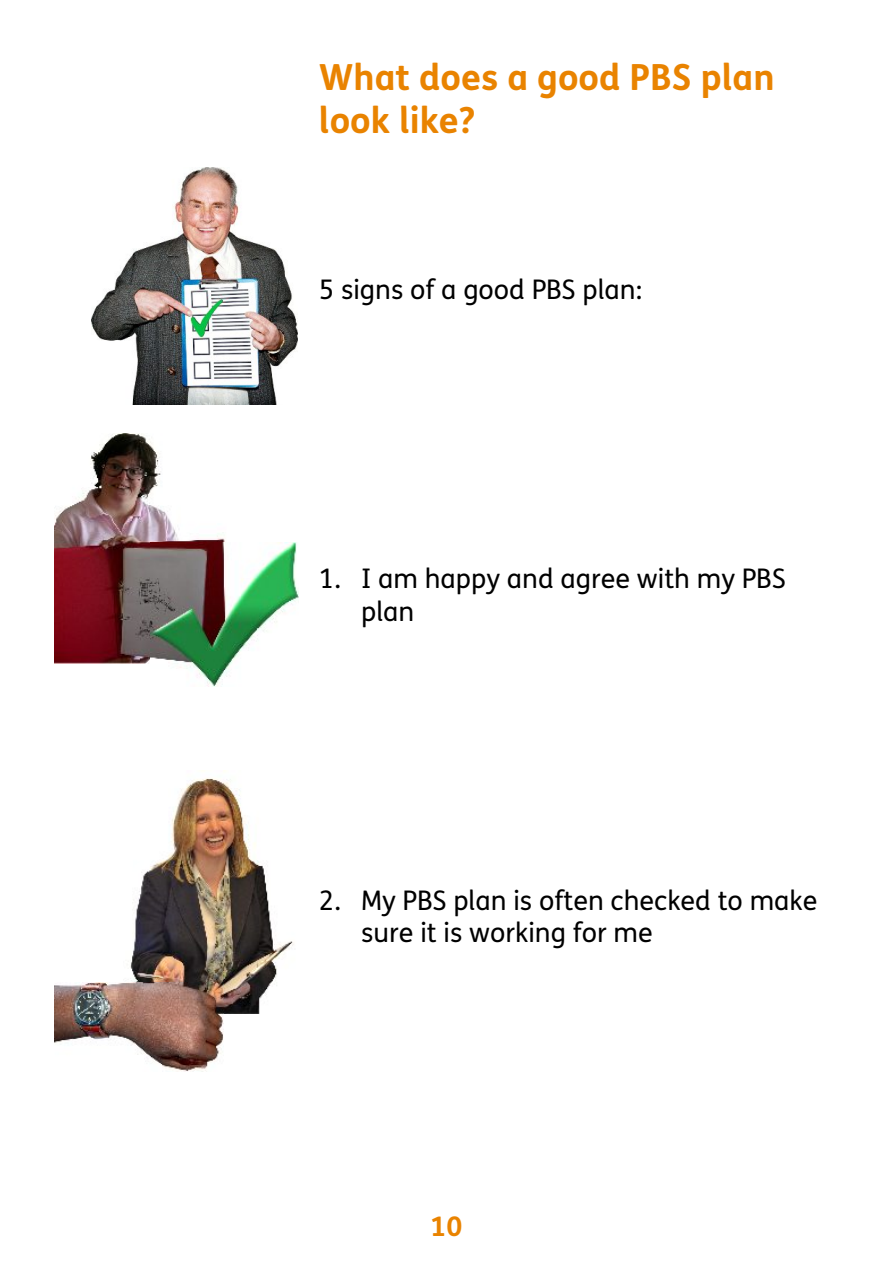
<style>
.page{position:relative;width:893px;height:1263px;background:#fff}
.page>*{position:absolute;margin:0;border:0;box-sizing:border-box;transform-origin:0 0}
.t1{font:700 36px/42.8px "FS Me";color:#e98300}
.t2{font:27px/32.1px "FS Me";color:#000}
.t3{font:700 27px "FS Me";color:#e98300}
</style>
<div class="page">
<img style="left:54px;top:433px;width:171px;height:231px">
<img style="left:92px;top:167px;width:206px;height:237px">
<img style="left:151px;top:542px;width:147px;height:144px">
<img style="left:130px;top:778px;width:164px;height:235px">
<img style="left:54px;top:982px;width:170px;height:89px">
<h1 class="t1" style="left:319px;top:60px;width:457px">What does a good PBS plan look like?</h1>
<p class="t2" style="left:319px;top:277px;width:325px">5 signs of a good PBS plan:</p>
<p class="t2" style="left:361px;top:566px;width:426px;text-indent:-42px">1. I am happy and agree with my PBS plan</p>
<p class="t2" style="left:361px;top:887px;width:458px;text-indent:-42px">2. My PBS plan is often checked to make sure it is working for me</p>
<p class="t3" style="left:431px;top:1216px;width:33px">10</p>
</div>
